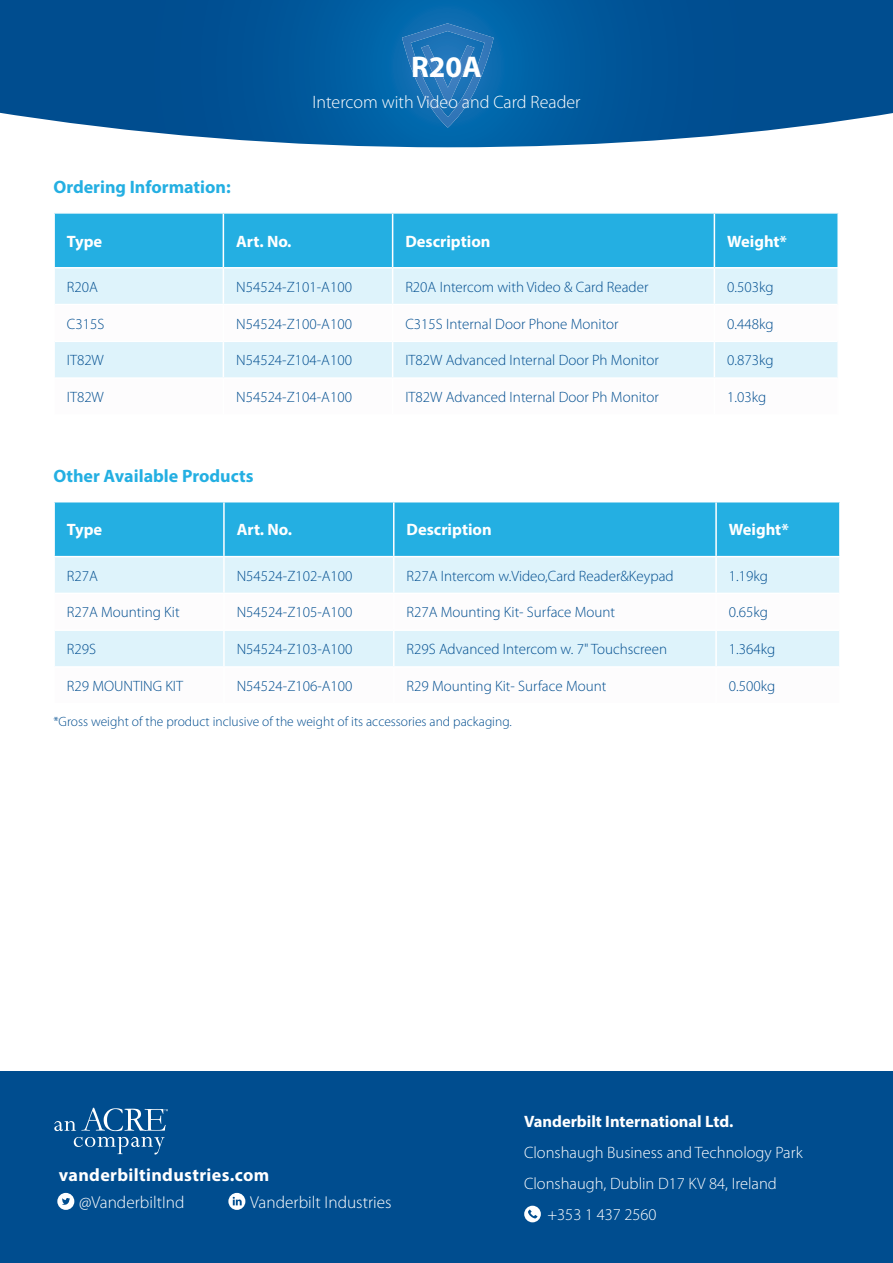
<style>
.page{position:relative;width:893px;height:1263px;background:#fff}
.page>*{position:absolute;margin:0;border:0;box-sizing:border-box;transform-origin:0 0}
.t1{font:700 30px "Myriad Pro";color:#fff}
.t2{font:700 18px "Myriad Pro";color:#24afe2}
.t3{font:300 18px "Myriad Pro";color:#fff}
.t4{font:700 18px "Myriad Pro";letter-spacing:.02em;color:#fff}
.t5{font:300 17.25px "Myriad Pro";color:#fff}
.t6{font:700 16.5px "Myriad Pro";color:#fff}
.t7{font:300 16.5px "Myriad Pro";color:#fff}
.t8{font:300 15px "Myriad Pro";color:#004d8f}
.t9{font:300 13.5px "Myriad Pro";color:#004d8f}
</style>
<div class="page">
<svg style="left:0;top:0;width:893px;height:147px;background:#14629f"></svg>
<svg style="left:402px;top:23px;width:92px;height:105px;background:#1f73b6"></svg>
<div style="left:55px;top:214px;width:782px;height:53px;background:#24afe2"></div>
<div style="left:55px;top:269px;width:782px;height:35px;background:#def3fb"></div>
<div style="left:55px;top:342px;width:782px;height:35px;background:#def3fb"></div>
<hr style="left:223px;top:214px;width:1px;height:53px;background:#fff">
<hr style="left:392px;top:214px;width:1px;height:53px;background:#fff">
<hr style="left:714px;top:214px;width:1px;height:53px;background:#fff">
<hr style="left:223px;top:269px;width:1px;height:35px;background:#fff">
<hr style="left:392px;top:269px;width:1px;height:35px;background:#fff">
<hr style="left:714px;top:269px;width:1px;height:35px;background:#fff">
<hr style="left:223px;top:342px;width:1px;height:35px;background:#fff">
<hr style="left:392px;top:342px;width:1px;height:35px;background:#fff">
<hr style="left:714px;top:342px;width:1px;height:35px;background:#fff">
<div style="left:55px;top:502px;width:784px;height:54px;background:#24afe2"></div>
<div style="left:55px;top:557px;width:784px;height:36px;background:#def3fb"></div>
<div style="left:55px;top:631px;width:784px;height:35px;background:#def3fb"></div>
<hr style="left:223px;top:502px;width:2px;height:54px;background:#fff">
<hr style="left:393px;top:502px;width:1px;height:54px;background:#fff">
<hr style="left:715px;top:502px;width:2px;height:54px;background:#fff">
<hr style="left:223px;top:557px;width:2px;height:36px;background:#fff">
<hr style="left:393px;top:557px;width:1px;height:36px;background:#fff">
<hr style="left:715px;top:557px;width:2px;height:36px;background:#fff">
<hr style="left:223px;top:631px;width:2px;height:35px;background:#fff">
<hr style="left:393px;top:631px;width:1px;height:35px;background:#fff">
<hr style="left:715px;top:631px;width:2px;height:35px;background:#fff">
<div style="left:0;top:1071px;width:893px;height:192px;background:#004d8f"></div>
<svg style="left:524px;top:1205px;width:17px;height:18px"></svg>
<svg style="left:57px;top:1193px;width:17px;height:17px"></svg>
<svg style="left:228px;top:1193px;width:17px;height:17px"></svg>
<svg style="left:74px;top:1137px;width:91px;height:17px"></svg>
<svg style="left:54px;top:1108px;width:114px;height:23px"></svg>
<h1 class="t1" style="left:411px;top:47px;width:72px">R20A</h1>
<p class="t3" style="left:312px;top:91px;width:270px">Intercom with Video and Card Reader</p>
<p class="t2" style="left:53px;top:176px;width:179px">Ordering Information:</p>
<p class="t6" style="left:67px;top:230px;width:37px">Type</p>
<p class="t6" style="left:236px;top:230px;width:57px">Art. No.</p>
<p class="t6" style="left:405px;top:230px;width:87px">Description</p>
<p class="t6" style="left:727px;top:230px;width:61px">Weight*</p>
<p class="t8" style="left:67px;top:278px;width:32px">R20A</p>
<p class="t8" style="left:236px;top:278px;width:117px">N54524-Z101-A100</p>
<p class="t8" style="left:405px;top:278px;width:245px">R20A Intercom with Video &amp; Card Reader</p>
<p class="t8" style="left:727px;top:278px;width:48px">0.503kg</p>
<p class="t8" style="left:67px;top:315px;width:39px">C315S</p>
<p class="t8" style="left:236px;top:315px;width:117px">N54524-Z100-A100</p>
<p class="t8" style="left:405px;top:315px;width:215px">C315S Internal Door Phone Monitor</p>
<p class="t8" style="left:727px;top:315px;width:48px">0.448kg</p>
<p class="t8" style="left:67px;top:351px;width:39px">IT82W</p>
<p class="t8" style="left:236px;top:351px;width:117px">N54524-Z104-A100</p>
<p class="t8" style="left:405px;top:351px;width:255px">IT82W Advanced Internal Door Ph Monitor</p>
<p class="t8" style="left:727px;top:351px;width:48px">0.873kg</p>
<p class="t8" style="left:67px;top:388px;width:39px">IT82W</p>
<p class="t8" style="left:236px;top:388px;width:117px">N54524-Z104-A100</p>
<p class="t8" style="left:405px;top:388px;width:255px">IT82W Advanced Internal Door Ph Monitor</p>
<p class="t8" style="left:727px;top:388px;width:41px">1.03kg</p>
<p class="t2" style="left:53px;top:464px;width:202px">Other Available Products</p>
<p class="t6" style="left:67px;top:519px;width:37px">Type</p>
<p class="t6" style="left:237px;top:519px;width:57px">Art. No.</p>
<p class="t6" style="left:407px;top:519px;width:87px">Description</p>
<p class="t6" style="left:729px;top:519px;width:61px">Weight*</p>
<p class="t8" style="left:67px;top:567px;width:32px">R27A</p>
<p class="t8" style="left:237px;top:567px;width:117px">N54524-Z102-A100</p>
<p class="t8" style="left:406px;top:567px;width:269px">R27A Intercom w.Video,Card Reader&amp;Keypad</p>
<p class="t8" style="left:729px;top:567px;width:41px">1.19kg</p>
<p class="t8" style="left:67px;top:603px;width:114px">R27A Mounting Kit</p>
<p class="t8" style="left:237px;top:603px;width:117px">N54524-Z105-A100</p>
<p class="t8" style="left:407px;top:603px;width:210px">R27A Mounting Kit- Surface Mount</p>
<p class="t8" style="left:729px;top:603px;width:41px">0.65kg</p>
<p class="t8" style="left:67px;top:640px;width:31px">R29S</p>
<p class="t8" style="left:237px;top:640px;width:117px">N54524-Z103-A100</p>
<p class="t8" style="left:407px;top:640px;width:262px">R29S Advanced Intercom w. 7" Touchscreen</p>
<p class="t8" style="left:729px;top:640px;width:48px">1.364kg</p>
<p class="t8" style="left:67px;top:677px;width:118px">R29 MOUNTING KIT</p>
<p class="t8" style="left:237px;top:677px;width:117px">N54524-Z106-A100</p>
<p class="t8" style="left:407px;top:677px;width:201px">R29 Mounting Kit- Surface Mount</p>
<p class="t8" style="left:729px;top:677px;width:48px">0.500kg</p>
<p class="t9" style="left:53px;top:713px;width:460px">*Gross weight of the product inclusive of the weight of its accessories and packaging.</p>
<p class="t4" style="left:59px;top:1163px;width:212px">vanderbiltindustries.com</p>
<p class="t5" style="left:79px;top:1191px;width:107px">@VanderbiltInd</p>
<p class="t5" style="left:250px;top:1191px;width:143px">Vanderbilt Industries</p>
<p class="t6" style="left:524px;top:1111px;width:211px">Vanderbilt International Ltd.</p>
<p class="t7" style="left:524px;top:1142px;width:280px">Clonshaugh Business and Technology Park</p>
<p class="t7" style="left:524px;top:1173px;width:254px">Clonshaugh, Dublin D17 KV 84, Ireland</p>
<p class="t7" style="left:547px;top:1204px;width:111px">+353 1 437 2560</p>
</div>
